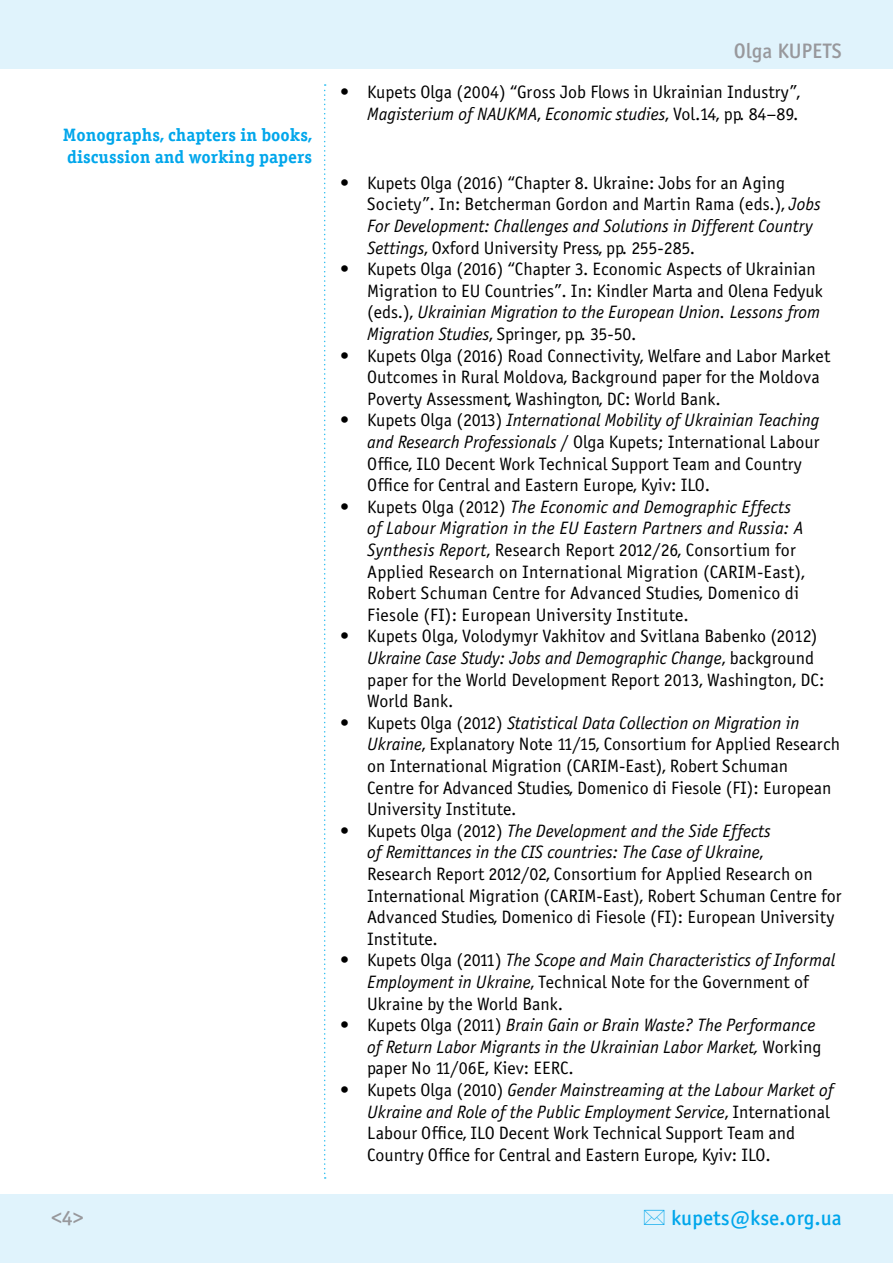
<style>
.page{position:relative;width:893px;height:1263px;background:#fff}
.page>*{position:absolute;margin:0;border:0;box-sizing:border-box;transform-origin:0 0}
.t1{font:21px "Officina Sans Medium ITC";color:#00a6eb}
.t2{font:21px "Officina Sans Medium ITC";color:#98989c}
.t3{font:18px/21.6px "Officina Sans Book ITC";color:#000}
.t4{font:italic 18px/21.6px "Officina Sans Book ITC";color:#000}
.t5{font:18px/21.6px "Officina Serif Bold ITC";color:#00a6eb}
.s1{font-style:italic}
.s2{font-style:normal}
</style>
<div class="page">
<div style="left:0;top:0;width:893px;height:68px;background:#e0f3fc"></div>
<div style="left:0;top:1195px;width:893px;height:68px;background:#e0f3fc"></div>
<svg style="left:324px;top:84px;width:2px;height:1095px"></svg>
<p class="t2" style="left:734px;top:38px;width:110px">Olga KUPETS</p>
<p class="t5" style="left:63px;top:124px;width:251px">Monographs, chapters in books, discussion and working papers</p>
<p class="t3" style="left:340px;top:81px;width:461px;text-align:right">• Kupets Olga (2004) “Gross Job Flows in Ukrainian Industry”,<br><span class="s1">Magisterium of NAUKMA</span>, <span class="s1">Economic studies</span>, Vol.14, pp. 84–89.</p>
<p class="t3" style="left:367px;top:172px;width:455px;text-indent:-27px">• Kupets Olga (2016) “Chapter 8. Ukraine: Jobs for an Aging Society”. In: Betcherman Gordon and Martin Rama (eds.), <span class="s1">Jobs For Development: Challenges and Solutions in Different Country Settings</span>, Oxford University Press, pp. 255-285.</p>
<p class="t3" style="left:367px;top:258px;width:457px;text-indent:-27px">• Kupets Olga (2016) “Chapter 3. Economic Aspects of Ukrainian Migration to EU Countries”. In: Kindler Marta and Olena Fedyuk (eds.), <span class="s1">Ukrainian Migration to the European Union. Lessons from Migration Studies</span>, Springer, pp. 35-50.</p>
<p class="t3" style="left:367px;top:345px;width:465px;text-indent:-27px">• Kupets Olga (2016) Road Connectivity, Welfare and Labor Market<br>Outcomes in Rural Moldova, Background paper for the Moldova<br>Poverty Assessment, Washington, DC: World Bank.</p>
<p class="t3" style="left:367px;top:410px;width:454px;text-indent:-27px">• Kupets Olga (2013) <span class="s1">International Mobility of Ukrainian Teaching and Research Professionals</span> / Olga Kupets; International Labour Office, ILO Decent Work Technical Support Team and Country Office for Central and Eastern Europe, Kyiv: ILO.</p>
<p class="t3" style="left:367px;top:496px;width:439px;text-indent:-27px">• Kupets Olga (2012) <span class="s1">The Economic and Demographic Effects of Labour Migration in the EU Eastern Partners and Russia: A Synthesis Report</span>, Research Report 2012/26, Consortium for Applied Research on International Migration (CARIM-East), Robert Schuman Centre for Advanced Studies, Domenico di Fiesole (FI): European University Institute.</p>
<p class="t3" style="left:367px;top:626px;width:459px;text-indent:-27px">• Kupets Olga, Volodymyr Vakhitov and Svitlana Babenko (2012)<br><span class="s1">Ukraine Case Study: Jobs and Demographic Change</span>, background paper for the World Development Report 2013, Washington, DC:<br>World Bank.</p>
<p class="t3" style="left:367px;top:712px;width:475px;text-indent:-27px">• Kupets Olga (2012) <span class="s1">Statistical Data Collection on Migration in Ukraine</span>, Explanatory Note 11/15, Consortium for Applied Research on International Migration (CARIM-East), Robert Schuman<br>Centre for Advanced Studies, Domenico di Fiesole (FI): European University Institute.</p>
<p class="t3" style="left:367px;top:820px;width:476px;text-indent:-27px">• Kupets Olga (2012) <span class="s1">The Development and the Side Effects<br>of Remittances in the CIS countries: The Case of Ukraine</span>,<br>Research Report 2012/02, Consortium for Applied Research on International Migration (CARIM-East), Robert Schuman Centre for Advanced Studies, Domenico di Fiesole (FI): European University Institute.</p>
<p class="t3" style="left:367px;top:950px;width:470px;text-indent:-27px">• Kupets Olga (2011) <span class="s1">The Scope and Main Characteristics of Informal<br>Employment in Ukraine</span>, Technical Note for the Government of<br>Ukraine by the World Bank.</p>
<p class="t4" style="left:367px;top:1015px;width:456px;text-indent:-27px"><span class="s2">• Kupets Olga (2011)</span> Brain Gain or Brain Waste? The Performance of Return Labor Migrants in the Ukrainian Labor Market, <span class="s2">Working paper No 11/06E, Kiev: EERC.</span></p>
<p class="t3" style="left:367px;top:1079px;width:468px;text-indent:-27px">• Kupets Olga (2010) <span class="s1">Gender Mainstreaming at the Labour Market of Ukraine and Role of the Public Employment Service</span>, International Labour Office, ILO Decent Work Technical Support Team and Country Office for Central and Eastern Europe, Kyiv: ILO.</p>
<p class="t2" style="left:51px;top:1205px;width:34px">&lt;4&gt;</p>
<p class="t1" style="left:671px;top:1205px;width:172px">kupets@kse.org.ua</p>
</div>
